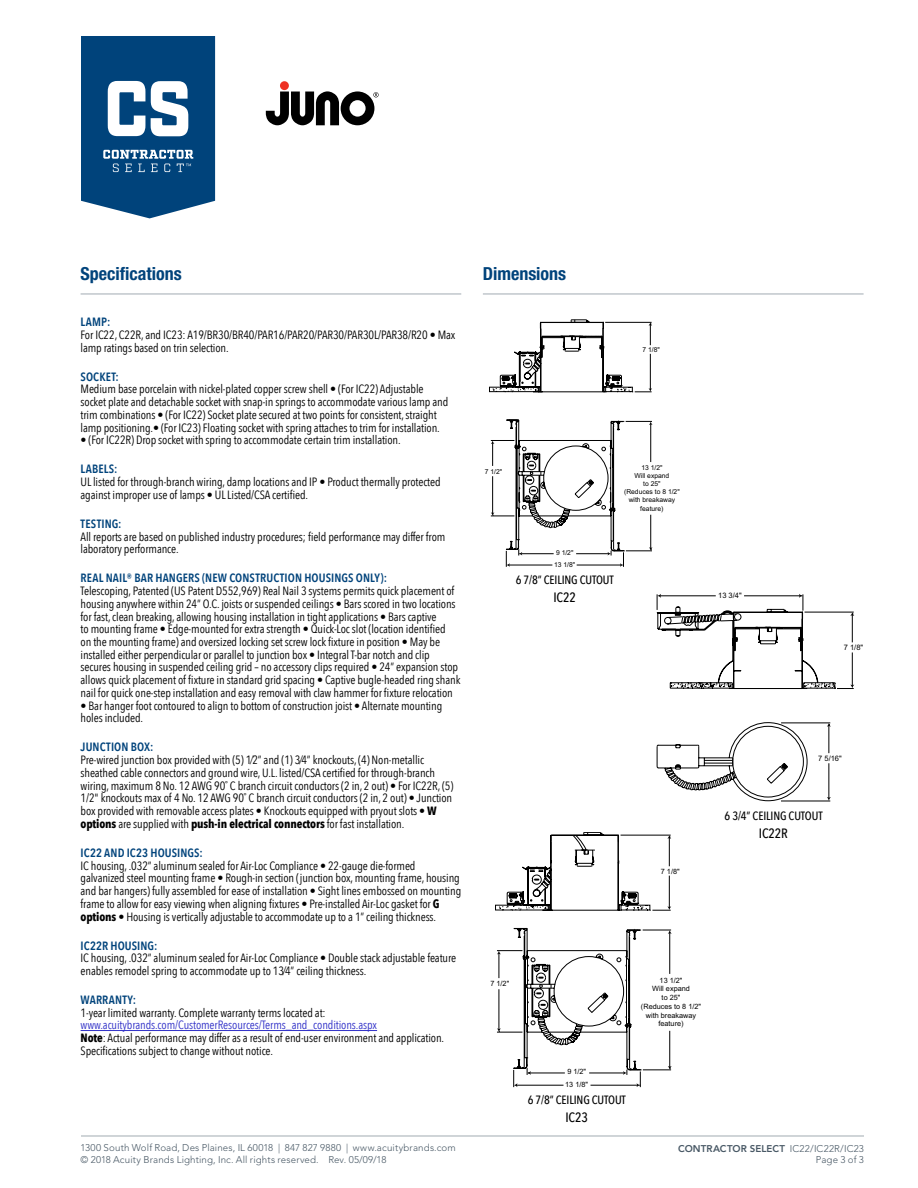
<style>
.page{position:relative;width:918px;height:1188px;background:#fff}
.page>*{position:absolute;margin:0;border:0;box-sizing:border-box;transform-origin:0 0}
.t1{font:700 condensed 18px "Helvetica Neue LT Std";color:#00437b}
.t2{font:500 13.5px "Avenir Next Condensed";letter-spacing:-.01em;color:#000}
.t3{font:12px/12.8px "Avenir Next Condensed";letter-spacing:-.01em;color:#000}
.t4{font:600 12px "Avenir Next Condensed";letter-spacing:.01em;color:#00437b}
.t5{font:500 12px "Avenir Next Condensed";letter-spacing:-.01em;color:#000}
.t6{font:300 9.75px/12px "Avenir LT Std";letter-spacing:.015em;color:#485865}
.t7{font:800 9.75px "Avenir LT Std";letter-spacing:.01em;color:#485865}
.t8{font:7.5px "Arial";color:#000}
.t9{font:7.35px/8.7px "Arial";color:#000;text-align:center}
.t10{font:6.75px/8.1px "Arial";color:#000;text-align:center}
.s1{font-weight:700}
.s2{color:#3232c8}
.s3{font-weight:300}
</style>
<div class="page">
<svg style="left:81px;top:36px;width:134px;height:182px"></svg>
<hr style="left:81px;top:1136px;width:783px;height:1px;background:#a1abb2">
<div style="left:280px;top:81px;width:9px;height:9px;background:#ee3124;border-radius:50%"></div>
<svg style="left:266px;top:91px;width:113px;height:34px"></svg>
<hr style="left:81px;top:1030px;width:296px;height:1px;background:#3232c8">
<hr style="left:81px;top:294px;width:380px;height:1px;background:#a1abb2">
<hr style="left:483px;top:294px;width:381px;height:1px;background:#a1abb2">
<svg style="left:489px;top:320px;width:164px;height:247px"></svg>
<hr style="left:781px;top:801px;width:49px;height:1px;background:#000">
<svg style="left:657px;top:594px;width:197px;height:207px"></svg>
<svg style="left:495px;top:832px;width:177px;height:256px"></svg>
<h1 class="t1" style="left:81px;top:263px;width:103px">Specifications</h1>
<h1 class="t1" style="left:483px;top:263px;width:85px">Dimensions</h1>
<p class="t4" style="left:81px;top:312px;width:31px">LAMP:</p>
<p class="t3" style="left:81px;top:328px;width:376px">For IC22, C22R, and IC23: A19/BR30/BR40/PAR16/PAR20/PAR30/PAR30L/PAR38/R20 • Max lamp ratings based on trin selection.</p>
<p class="t4" style="left:81px;top:366px;width:40px">SOCKET:</p>
<p class="t3" style="left:81px;top:382px;width:369px">Medium base porcelain with nickel-plated copper screw shell • (For IC22) Adjustable socket plate and detachable socket with snap-in springs to accommodate various lamp and trim combinations • (For IC22) Socket plate secured at two points for consistent, straight lamp positioning.• (For IC23) Floating socket with spring attaches to trim for installation.</p>
<p class="t3" style="left:81px;top:433px;width:322px">• (For IC22R) Drop socket with spring to accommodate certain trim installation.</p>
<p class="t4" style="left:81px;top:459px;width:38px">LABELS:</p>
<p class="t3" style="left:81px;top:475px;width:362px">UL listed for through-branch wiring, damp locations and IP • Product thermally protected against improper use of lamps • UL Listed/CSA certified.</p>
<p class="t4" style="left:81px;top:513px;width:43px">TESTING:</p>
<p class="t3" style="left:81px;top:529px;width:366px">All reports are based on published industry procedures; field performance may differ from laboratory performance.</p>
<p class="t4" style="left:81px;top:568px;width:308px">REAL NAIL® BAR HANGERS (NEW CONSTRUCTION HOUSINGS ONLY):</p>
<p class="t3" style="left:81px;top:584px;width:381px">Telescoping, Patented (US Patent D552,969) Real Nail 3 systems permits quick placement of housing anywhere within 24” O.C. joists or suspended ceilings • Bars scored in two locations for fast, clean breaking, allowing housing installation in tight applications • Bars captive<br>to mounting frame • Edge-mounted for extra strength • Quick-Loc slot (location identified<br>on the mounting frame) and oversized locking set screw lock fixture in position • May be installed either perpendicular or parallel to junction box • Integral T-bar notch and clip secures housing in suspended ceiling grid – no accessory clips required • 24” expansion stop allows quick placement of fixture in standard grid spacing • Captive bugle-headed ring shank nail for quick one-step installation and easy removal with claw hammer for fixture relocation</p>
<p class="t3" style="left:81px;top:699px;width:363px">• Bar hanger foot contoured to align to bottom of construction joist • Alternate mounting holes included.</p>
<p class="t4" style="left:81px;top:737px;width:75px">JUNCTION BOX:</p>
<p class="t3" style="left:81px;top:753px;width:374px">Pre-wired junction box provided with (5) 1⁄2” and (1) 3⁄4” knockouts, (4) Non-metallic sheathed cable connectors and ground wire, U.L. listed/CSA certified for through-branch wiring, maximum 8 No. 12 AWG 90˚ C branch circuit conductors (2 in, 2 out) • For IC22R, (5)<br>1/2" knockouts max of 4 No. 12 AWG 90˚ C branch circuit conductors (2 in, 2 out) • Junction box provided with removable access plates • Knockouts equipped with pryout slots • <span class="s1">W options</span> are supplied with <span class="s1">push-in electrical connectors</span> for fast installation.</p>
<p class="t4" style="left:81px;top:842px;width:124px">IC22 AND IC23 HOUSINGS:</p>
<p class="t3" style="left:81px;top:858px;width:382px">IC housing, .032” aluminum sealed for Air-Loc Compliance • 22-gauge die-formed galvanized steel mounting frame • Rough-in section (junction box, mounting frame, housing and bar hangers) fully assembled for ease of installation • Sight lines embossed on mounting frame to allow for easy viewing when aligning fixtures • Pre-installed Air-Loc gasket for <span class="s1">G options</span> • Housing is vertically adjustable to accommodate up to a 1” ceiling thickness.</p>
<p class="t4" style="left:81px;top:935px;width:78px">IC22R HOUSING:</p>
<p class="t3" style="left:81px;top:951px;width:377px">IC housing, .032” aluminum sealed for Air-Loc Compliance • Double stack adjustable feature enables remodel spring to accommodate up to 13⁄4” ceiling thickness.</p>
<p class="t4" style="left:81px;top:989px;width:57px">WARRANTY:</p>
<p class="t3" style="left:81px;top:1006px;width:247px">1-year limited warranty. Complete warranty terms located at:</p>
<p class="t3" style="left:81px;top:1018px;width:365px"><span class="s2">www.acuitybrands.com/CustomerResources/Terms_and_conditions.aspx<br></span><span class="s1">Note</span>: Actual performance may differ as a result of end-user environment and application.<br>Specifications subject to change without notice.</p>
<p class="t10" style="left:643px;top:346px;width:19px">7 1/8"</p>
<p class="t10" style="left:485px;top:467px;width:19px">7 1/2"</p>
<p class="t10" style="left:624px;top:464px;width:57px">13 1/2"<br>Will expand<br>to 25"<br>(Reduces to 8 1/2" with breakaway feature)</p>
<p class="t10" style="left:554px;top:547px;width:23px;line-height:11.9px;text-align:left">9 1/2"<br>13 1/8"</p>
<p class="t5" style="left:516px;top:572px;width:100px">6 7/8” CEILING CUTOUT</p>
<p class="t2" style="left:553px;top:589px;width:24px">IC22</p>
<p class="t9" style="left:490px;top:980px;width:20px">7 1/2"</p>
<p class="t9" style="left:661px;top:867px;width:20px">7 1/8"</p>
<p class="t9" style="left:641px;top:976px;width:62px">13 1/2"<br>Will expand<br>to 25"<br>(Reduces to 8 1/2" with breakaway feature)</p>
<p class="t9" style="left:565px;top:1065px;width:24px;line-height:12.8px;text-align:left">9 1/2"<br>13 1/8"</p>
<p class="t5" style="left:528px;top:1092px;width:100px">6 7/8” CEILING CUTOUT</p>
<p class="t2" style="left:565px;top:1109px;width:24px">IC23</p>
<p class="t8" style="left:718px;top:591px;width:25px">13 3/4"</p>
<p class="t8" style="left:844px;top:643px;width:21px">7 1/8"</p>
<p class="t8" style="left:818px;top:754px;width:25px">7 5/16"</p>
<p class="t5" style="left:725px;top:808px;width:100px">6 3/4” CEILING CUTOUT</p>
<p class="t2" style="left:759px;top:825px;width:30px">IC22R</p>
<p class="t6" style="left:81px;top:1141px;width:377px">1300 South Wolf Road, Des Plaines, IL 60018 | 847 827 9880 | www.acuitybrands.com © 2018 Acuity Brands Lighting, Inc. All rights reserved. Rev. 05/09/18</p>
<p class="t7" style="left:678px;top:1143px;width:187px">CONTRACTOR SELECT <span class="s3">IC22/IC22R/IC23</span></p>
<p class="t6" style="left:816px;top:1153px;width:50px">Page 3 of 3</p>
</div>
